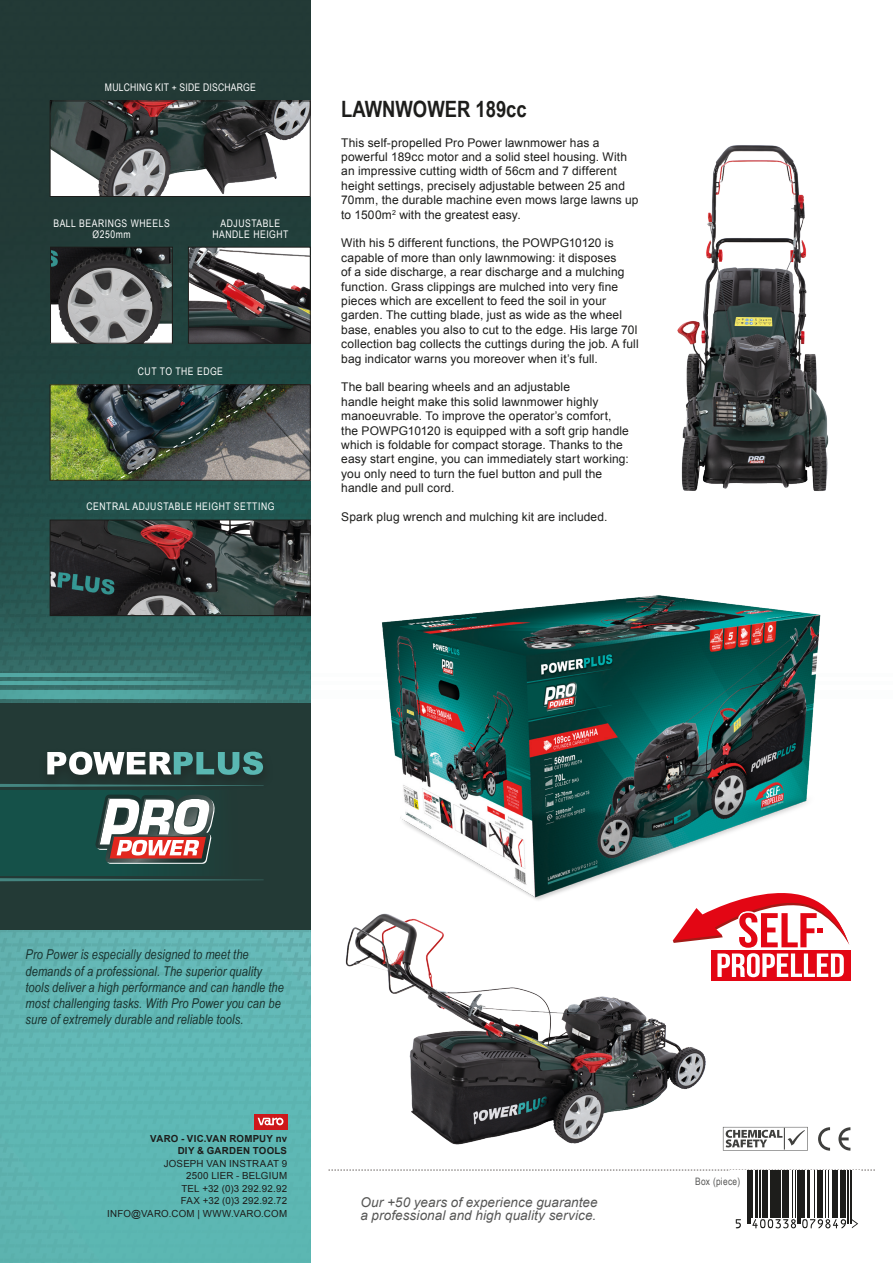
<style>
.page{position:relative;width:893px;height:1263px;background:#fff}
.page>*{position:absolute;margin:0;border:0;box-sizing:border-box;transform-origin:0 0}
.t1{font:700 22.5px "Arial Narrow";color:#1d1d1b}
.t2{font:italic 13.5px/16.2px "Arial Narrow";letter-spacing:.005em;color:#19332f}
.t3{font:italic 13.5px/14px "Arial";letter-spacing:.005em;color:#575756}
.t4{font:12px/14.4px "Arial";letter-spacing:.01em;color:#1d1d1b}
.t5{font:10.5px/10.5px "Arial Narrow";letter-spacing:.05em;color:#fff;text-align:center}
.t6{font:10.5px "Arial Narrow";letter-spacing:.02em;color:#fff}
.t7{font:10.2px "Arial Narrow";letter-spacing:.025em;color:#575756}
.t8{font:9.75px/12.5px "Arial";letter-spacing:.025em;color:#1d1d1b;text-align:right}
.t9{font:700 9.75px/12.5px "Arial";letter-spacing:.025em;color:#1d1d1b;text-align:right}
</style>
<div class="page">
<div style="left:0;top:0;width:310px;height:232px;background:#223a36"></div>
<div style="left:0;top:232px;width:310px;height:96px;background:#223d39"></div>
<div style="left:0;top:328px;width:310px;height:139px;background:#204440"></div>
<svg style="left:0;top:467px;width:310px;height:796px;background:#509d99"></svg>
<svg style="left:0;top:690px;width:311px;height:9px;background:#4b9b96"></svg>
<svg style="left:0;top:681px;width:311px;height:4px"></svg>
<svg style="left:0;top:673px;width:311px;height:4px"></svg>
<div style="left:0;top:704px;width:310px;height:225px;background:#233a36"></div>
<svg style="left:0;top:784px;width:39px;height:3px"></svg>
<svg style="left:0;top:878px;width:264px;height:3px"></svg>
<div style="left:0;top:790px;width:260px;height:85px;background:linear-gradient(to right,#11574e,#213c38)"></div>
<svg style="left:95px;top:794px;width:120px;height:70px"></svg>
<div style="left:39px;top:748px;width:235px;height:42px;background:#1d1d1b;opacity:.5"></div>
<svg style="left:47px;top:752px;width:216px;height:23px"></svg>
<svg style="left:328px;top:1170px;width:547px;height:1px"></svg>
<div style="left:254px;top:1113px;width:33px;height:16px;background:#cd171a"></div>
<svg style="left:258px;top:1118px;width:25px;height:7px"></svg>
<div style="left:730px;top:1170px;width:130px;height:63px;background:#fff"></div>
<svg style="left:735px;top:1170px;width:118px;height:59px"></svg>
<hr style="left:747px;top:1170px;width:1px;height:53px;background:#1d1d1b">
<hr style="left:749px;top:1170px;width:1px;height:53px;background:#1d1d1b">
<hr style="left:751px;top:1170px;width:1px;height:47px;background:#1d1d1b">
<hr style="left:756px;top:1170px;width:2px;height:47px;background:#1d1d1b">
<hr style="left:759px;top:1170px;width:1px;height:47px;background:#1d1d1b">
<hr style="left:762px;top:1170px;width:4px;height:47px;background:#1d1d1b">
<hr style="left:767px;top:1170px;width:1px;height:47px;background:#1d1d1b">
<hr style="left:770px;top:1170px;width:3px;height:47px;background:#1d1d1b">
<div style="left:774px;top:1170px;width:5px;height:47px;background:#1d1d1b"></div>
<hr style="left:780px;top:1170px;width:1px;height:47px;background:#1d1d1b">
<hr style="left:782px;top:1170px;width:4px;height:47px;background:#1d1d1b">
<hr style="left:788px;top:1170px;width:1px;height:47px;background:#1d1d1b">
<hr style="left:792px;top:1170px;width:1px;height:47px;background:#1d1d1b">
<hr style="left:795px;top:1170px;width:1px;height:47px;background:#1d1d1b">
<hr style="left:797px;top:1170px;width:1px;height:53px;background:#1d1d1b">
<hr style="left:800px;top:1170px;width:1px;height:53px;background:#1d1d1b">
<hr style="left:802px;top:1170px;width:3px;height:47px;background:#1d1d1b">
<hr style="left:807px;top:1170px;width:1px;height:47px;background:#1d1d1b">
<hr style="left:809px;top:1170px;width:1px;height:47px;background:#1d1d1b">
<hr style="left:814px;top:1170px;width:1px;height:47px;background:#1d1d1b">
<hr style="left:817px;top:1170px;width:3px;height:47px;background:#1d1d1b">
<hr style="left:821px;top:1170px;width:2px;height:47px;background:#1d1d1b">
<hr style="left:825px;top:1170px;width:1px;height:47px;background:#1d1d1b">
<hr style="left:828px;top:1170px;width:1px;height:47px;background:#1d1d1b">
<hr style="left:832px;top:1170px;width:2px;height:47px;background:#1d1d1b">
<hr style="left:835px;top:1170px;width:3px;height:47px;background:#1d1d1b">
<hr style="left:840px;top:1170px;width:3px;height:47px;background:#1d1d1b">
<hr style="left:844px;top:1170px;width:2px;height:47px;background:#1d1d1b">
<hr style="left:848px;top:1170px;width:1px;height:53px;background:#1d1d1b">
<hr style="left:850px;top:1170px;width:1px;height:53px;background:#1d1d1b">
<svg style="left:736px;top:1219px;width:5px;height:9px"></svg>
<svg style="left:752px;top:1219px;width:44px;height:9px"></svg>
<svg style="left:802px;top:1219px;width:44px;height:9px"></svg>
<svg style="left:852px;top:1219px;width:6px;height:9px"></svg>
<img style="left:52px;top:387px;width:256px;height:91px">
<div style="left:50px;top:385px;width:260px;height:95px;border:1px solid #1d1d1b"></div>
<img style="left:52px;top:522px;width:256px;height:92px">
<div style="left:50px;top:520px;width:260px;height:96px;border:1px solid #1d1d1b"></div>
<img style="left:677px;top:145px;width:152px;height:346px">
<img style="left:52px;top:249px;width:119px;height:92px">
<div style="left:50px;top:247px;width:123px;height:96px;border:1px solid #1d1d1b"></div>
<img style="left:190px;top:249px;width:118px;height:92px">
<div style="left:188px;top:247px;width:122px;height:96px;border:1px solid #1d1d1b"></div>
<svg style="left:818px;top:1127px;width:12px;height:24px"></svg>
<svg style="left:838px;top:1127px;width:12px;height:23px"></svg>
<svg style="left:723px;top:1127px;width:85px;height:23px"></svg>
<img style="left:52px;top:103px;width:256px;height:92px">
<div style="left:50px;top:101px;width:260px;height:96px;border:1px solid #1d1d1b"></div>
<img style="left:345px;top:927px;width:361px;height:218px">
<div style="left:711px;top:950px;width:139px;height:31px;background:#e30614"></div>
<svg style="left:673px;top:952px;width:171px;height:25px"></svg>
<img style="left:119px;top:388px;width:158px;height:91px">
<img style="left:358px;top:595px;width:493px;height:357px">
<p class="t6" style="left:105px;top:79px;width:152px">MULCHING KIT + SIDE DISCHARGE</p>
<p class="t5" style="left:53px;top:218px;width:118px">BALL BEARINGS WHEELS<br>Ø250mm</p>
<p class="t5" style="left:212px;top:218px;width:78px">ADJUSTABLE<br>HANDLE HEIGHT</p>
<p class="t5" style="left:138px;top:366px;width:87px">CUT TO THE EDGE</p>
<p class="t5" style="left:86px;top:501px;width:189px">CENTRAL ADJUSTABLE HEIGHT SETTING</p>
<h1 class="t1" style="left:341px;top:92px;width:187px">LAWNWOWER 189cc</h1>
<p class="t4" style="left:341px;top:135px;width:299px">This self-propelled Pro Power lawnmower has a powerful 189cc motor and a solid steel housing. With an impressive cutting width of 56cm and 7 different height settings, precisely adjustable between 25 and 70mm, the durable machine even mows large lawns up to 1500m<sup>2</sup> with the greatest easy.</p>
<p class="t4" style="left:341px;top:236px;width:299px">With his 5 different functions, the POWPG10120 is capable of more than only lawnmowing: it disposes<br>of a side discharge, a rear discharge and a mulching function. Grass clippings are mulched into very fine pieces which are excellent to feed the soil in your garden. The cutting blade, just as wide as the wheel base, enables you also to cut to the edge. His large 70l collection bag collects the cuttings during the job. A full bag indicator warns you moreover when it’s full.</p>
<p class="t4" style="left:341px;top:380px;width:289px">The ball bearing wheels and an adjustable<br>handle height make this solid lawnmower highly manoeuvrable. To improve the operator’s comfort, the POWPG10120 is equipped with a soft grip handle which is foldable for compact storage. Thanks to the easy start engine, you can immediately start working: you only need to turn the fuel button and pull the handle and pull cord.</p>
<p class="t4" style="left:341px;top:510px;width:268px">Spark plug wrench and mulching kit are included.</p>
<p class="t2" style="left:26px;top:946px;width:260px">Pro Power is especially designed to meet the demands of a professional. The superior quality tools deliver a high performance and can handle the most challenging tasks. With Pro Power you can be sure of extremely durable and reliable tools.</p>
<p class="t9" style="left:150px;top:1133px;width:138px">VARO - VIC.VAN ROMPUY nv<br>DIY &amp; GARDEN TOOLS</p>
<p class="t8" style="left:107px;top:1157px;width:181px">JOSEPH VAN INSTRAAT 9<br>2500 LIER - BELGIUM<br>TEL +32 (0)3 292.92.92<br>FAX +32 (0)3 292.92.72<br>INFO@VARO.COM | WWW.VARO.COM</p>
<p class="t3" style="left:360px;top:1195px;width:239px">Our +50 years of experience guarantee a professional and high quality service.</p>
<p class="t7" style="left:695px;top:1174px;width:47px">Box (piece)</p>
</div>
